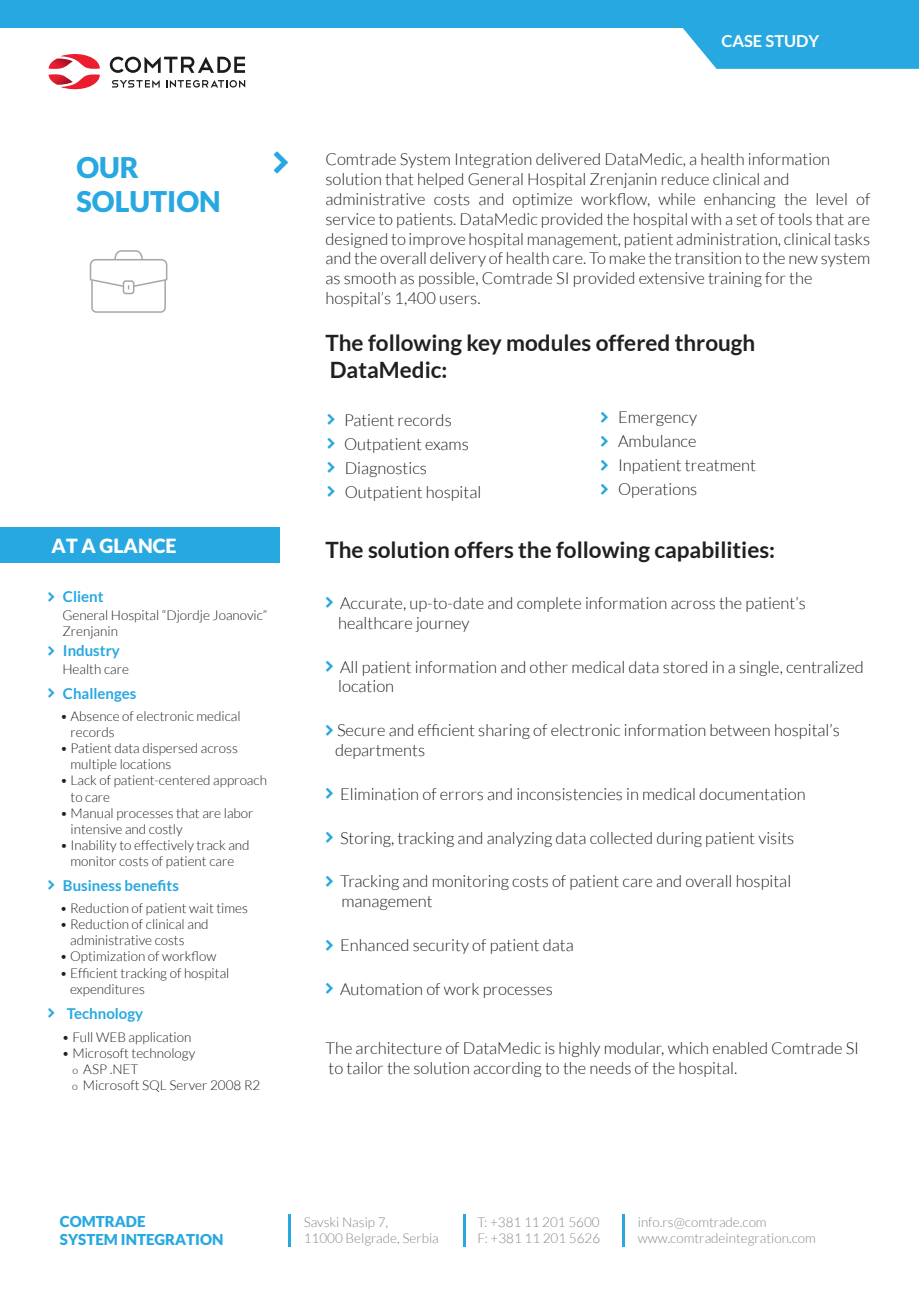
<style>
.page{position:relative;width:919px;height:1289px;background:#fff}
.page>*{position:absolute;margin:0;border:0;box-sizing:border-box;transform-origin:0 0}
.t1{font:900 28.5px/34.2px "Lato";color:#27a8e0}
.t2{font:700 22.5px/27px "Lato";color:#221f1f}
.t3{font:900 19.5px "Lato";color:#fff}
.t4{font:300 16.5px/19.8px "Lato";color:#221f1f}
.t5{font:700 16.5px "Lato";color:#fff}
.t6{font:700 15px "Lato";color:#27a8e0}
.t7{font:900 15px/18px "Lato";color:#27a8e0}
.t8{font:300 13.5px/16.2px "Lato";color:#221f1f}
.t9{font:300 13.5px/16.2px "Lato";color:#868686}
.s1{font-size:10.5px}
</style>
<div class="page">
<div style="left:1px;top:527px;width:279px;height:35px;background:#27a8e0"></div>
<div style="left:683px;top:0;width:235px;height:69px;background:#27a8e0"></div>
<svg style="left:49px;top:54px;width:51px;height:36px"></svg>
<svg style="left:110px;top:57px;width:135px;height:16px"></svg>
<svg style="left:112px;top:80px;width:48px;height:8px"></svg>
<svg style="left:166px;top:80px;width:79px;height:8px"></svg>
<div style="left:0;top:0;width:699px;height:28px;background:#27a8e0"></div>
<svg style="left:90px;top:250px;width:77px;height:63px"></svg>
<hr style="left:288px;top:1214px;width:3px;height:32px;background:#27a8e0">
<hr style="left:463px;top:1214px;width:3px;height:32px;background:#27a8e0">
<hr style="left:622px;top:1214px;width:3px;height:32px;background:#27a8e0">
<h1 class="t1" style="left:76px;top:149px;width:146px">OUR<br>SOLUTION</h1>
<p class="t3" style="left:52px;top:534px;width:126px">AT A GLANCE</p>
<p class="t6" style="left:63px;top:588px;width:42px">Client</p>
<p class="t8" style="left:62px;top:607px;width:206px">General Hospital “Djordje Joanovic”<br>Zrenjanin</p>
<p class="t8" style="left:62px;top:661px;width:68px">Health care</p>
<p class="t8" style="left:70px;top:707px;width:171px;text-indent:-10px">• Absence of electronic medical records</p>
<p class="t8" style="left:70px;top:740px;width:169px;text-indent:-10px">• Patient data dispersed across multiple locations</p>
<p class="t8" style="left:70px;top:772px;width:198px;text-indent:-10px">• Lack of patient-centered approach to care</p>
<p class="t8" style="left:70px;top:805px;width:184px;text-indent:-10px">• Manual processes that are labor intensive and costly</p>
<p class="t8" style="left:60px;top:837px;width:191px;text-align:center">• Inability to effectively track and monitor costs of patient care</p>
<p class="t8" style="left:60px;top:899px;width:190px">• Reduction of patient wait times</p>
<p class="t8" style="left:70px;top:916px;width:140px;text-indent:-10px">• Reduction of clinical and administrative costs</p>
<p class="t8" style="left:60px;top:948px;width:158px">• Optimization of workflow</p>
<p class="t8" style="left:70px;top:964px;width:161px;text-indent:-10px">• Efficient tracking of hospital expenditures</p>
<p class="t8" style="left:62px;top:1028px;width:131px">• Full WEB application</p>
<p class="t8" style="left:72px;top:1045px;width:189px;text-indent:-10px">• Microsoft technology<br><span class="s1">o</span> ASP .NET<br><span class="s1">o</span> Microsoft SQL Server 2008 R2</p>
<p class="t6" style="left:63px;top:642px;width:58px">Industry</p>
<p class="t6" style="left:63px;top:684px;width:75px">Challenges</p>
<p class="t6" style="left:63px;top:876px;width:117px">Business benefits</p>
<p class="t6" style="left:67px;top:1004px;width:78px">Technology</p>
<p class="t5" style="left:721px;top:32px;width:100px">CASE STUDY</p>
<p class="t4" style="left:325px;top:149px;width:546px">Comtrade System Integration delivered DataMedic, a health information solution that helped General Hospital Zrenjanin reduce clinical and administrative costs and optimize workflow, while enhancing the level of service to patients. DataMedic provided the hospital with a set of tools that are designed to improve hospital management, patient administration, clinical tasks and the overall delivery of health care. To make the transition to the new system as smooth as possible, Comtrade SI provided extensive training for the hospital’s 1,400 users.</p>
<h2 class="t2" style="left:325px;top:329px;width:431px">The following key modules offered through<br>DataMedic:</h2>
<p class="t4" style="left:344px;top:408px;width:139px;line-height:24px">Patient records<br>Outpatient exams<br>Diagnostics<br>Outpatient hospital</p>
<p class="t4" style="left:618px;top:405px;width:140px;line-height:24px">Emergency<br>Ambulance<br>Inpatient treatment<br>Operations</p>
<h2 class="t2" style="left:325px;top:536px;width:451px">The solution offers the following capabilities:</h2>
<p class="t4" style="left:338px;top:593px;width:469px">Accurate, up-to-date and complete information across the patient’s healthcare journey</p>
<p class="t4" style="left:338px;top:656px;width:527px">All patient information and other medical data stored in a single, centralized location</p>
<p class="t4" style="left:335px;top:720px;width:506px">Secure and efficient sharing of electronic information between hospital’s departments</p>
<p class="t4" style="left:340px;top:784px;width:467px">Elimination of errors and inconsistencies in medical documentation</p>
<p class="t4" style="left:340px;top:827px;width:456px">Storing, tracking and analyzing data collected during patient visits</p>
<p class="t4" style="left:340px;top:871px;width:452px">Tracking and monitoring costs of patient care and overall hospital management</p>
<p class="t4" style="left:340px;top:935px;width:235px">Enhanced security of patient data</p>
<p class="t4" style="left:340px;top:979px;width:214px">Automation of work processes</p>
<p class="t4" style="left:325px;top:1038px;width:535px">The architecture of DataMedic is highly modular, which enabled Comtrade SI to tailor the solution according to the needs of the hospital.</p>
<p class="t7" style="left:60px;top:1211px;width:165px">COMTRADE<br>SYSTEM INTEGRATION</p>
<p class="t9" style="left:304px;top:1213px;width:136px">Savski Nasip 7,<br>11000 Belgrade, Serbia</p>
<p class="t9" style="left:477px;top:1213px;width:124px">T: +381 11 201 5600<br>F: +381 11 201 5626</p>
<p class="t9" style="left:637px;top:1213px;width:180px">info.rs@comtrade.com www.comtradeintegration.com</p>
</div>
